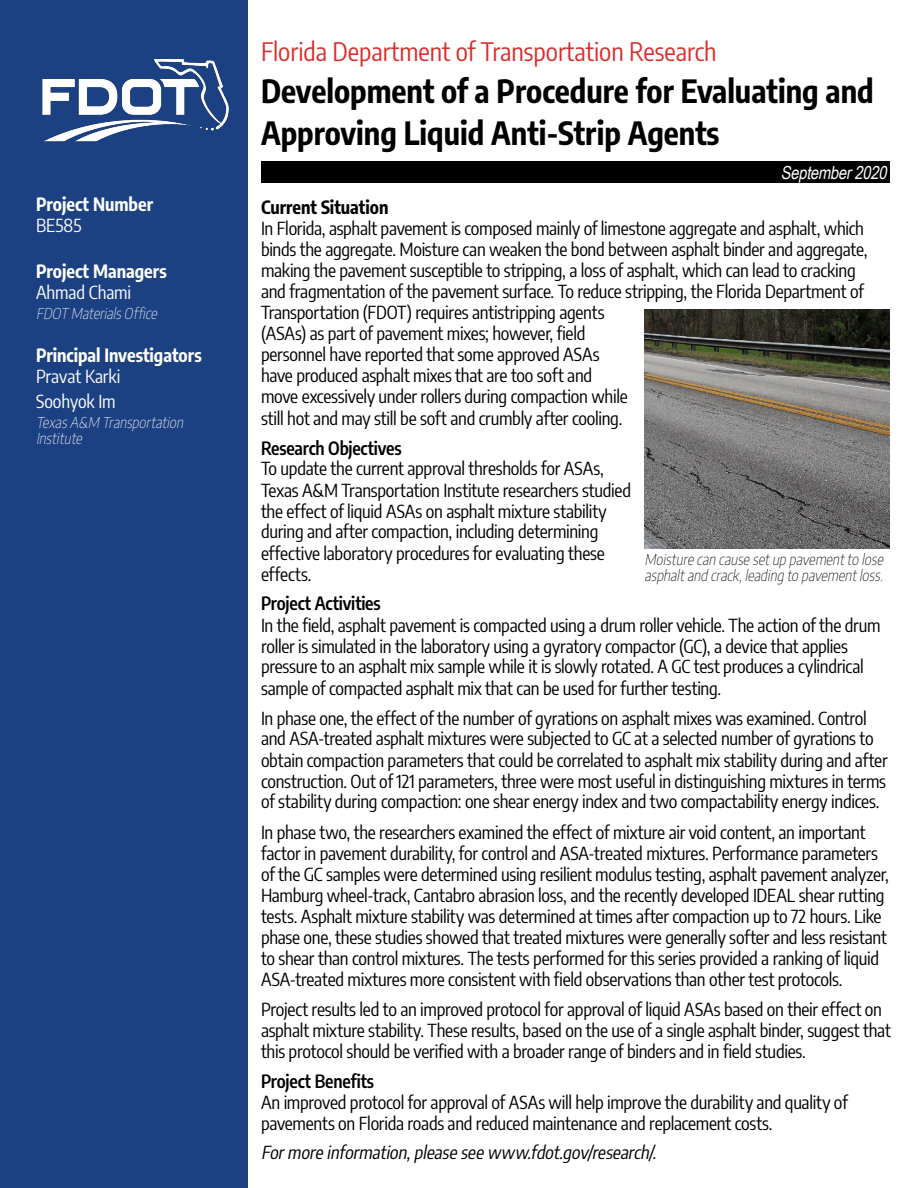
<style>
.page{position:relative;width:918px;height:1188px;background:#fff}
.page>*{position:absolute;margin:0;border:0;box-sizing:border-box;transform-origin:0 0}
.Title_2{font:700 31.5px/42px "Encode Sans Condensed";color:#000}
.Title_1{font:25.5px "Encode Sans Condensed";color:#d7302c}
.Text_1{font:18px/21px "Encode Sans Condensed";letter-spacing:-.015em;color:#000}
.Text_2{font:italic 18px "Encode Sans Condensed";color:#000}
.Text_1-2{font:600 18px "Encode Sans Condensed";letter-spacing:-.01em;color:#000}
.Sidebar_text_1{font:700 18px "Encode Sans Condensed";color:#fefefe}
.Sidebar_text_2{font:18px "Encode Sans Condensed";letter-spacing:-.005em;color:#fefefe}
.Heading{font:700 18px "Encode Sans Condensed";color:#000}
.Date{font:italic 18px "Arial Narrow";color:#fff}
.t1{font:italic 100 15px/16.5px "Encode Sans Condensed";color:#000}
.Sidebar_text_3{font:italic 100 15px/16.5px "Encode Sans Condensed";color:#fefefe}
</style>
<div class="page">
<div style="left:0;top:0;width:248px;height:1188px;background:#1c4182"></div>
<div style="left:262px;top:162px;width:628px;height:21px;background:#000"></div>
<img style="left:645px;top:309px;width:244px;height:239px">
<img style="left:42px;top:58px;width:187px;height:84px">
<p class="Sidebar_text_1" style="left:36px;top:190px;width:119px">Project Number</p>
<p class="Sidebar_text_2" style="left:36px;top:212px;width:47px">BE585</p>
<p class="Sidebar_text_1" style="left:36px;top:258px;width:132px">Project Managers</p>
<p class="Sidebar_text_2" style="left:36px;top:280px;width:97px">Ahmad Chami</p>
<p class="Sidebar_text_3" style="left:36px;top:305px;width:126px">FDOT MaterialsOffice</p>
<p class="Sidebar_text_1" style="left:36px;top:341px;width:167px">Principal Investigators</p>
<p class="Sidebar_text_2" style="left:36px;top:363px;width:86px">Pravat Karki</p>
<p class="Sidebar_text_2" style="left:36px;top:388px;width:81px">Soohyok Im</p>
<p class="Sidebar_text_3" style="left:36px;top:413px;width:152px">TexasA&amp;M Transportation<br>Institute</p>
<p class="Title_1" style="left:261px;top:34px;width:457px">Florida Department of Transportation Research</p>
<p class="Title_2" style="left:261px;top:69px;width:614px">Development of a Procedure for Evaluating and<br>Approving Liquid Anti-Strip Agents</p>
<p class="Date" style="left:781px;top:159px;width:112px">September2020</p>
<h1 class="Heading" style="left:261px;top:194px;width:129px">Current Situation</h1>
<p class="Text_1" style="left:261px;top:217px;width:608px">In Florida, asphalt pavement is composed mainly of limestone aggregate and asphalt, which binds the aggregate. Moisture can weaken the bond between asphalt binder and aggregate, making the pavement susceptible to stripping, a loss of asphalt, which can lead to cracking and fragmentation of the pavement surface. To reduce stripping, the Florida Department of Transportation (FDOT) requires antistripping agents<br>(ASAs) as part of pavement mixes; however, field<br>personnel have reported that some approved ASAs<br>have produced asphalt mixes that are too soft and<br>move excessively under rollers during compaction while<br>still hot and may still be soft and crumbly after cooling.</p>
<p class="Text_1-2" style="left:261px;top:435px;width:142px">Research Objectives</p>
<p class="Text_1" style="left:261px;top:457px;width:372px">To update the current approval thresholds for ASAs, Texas A&amp;M Transportation Institute researchers studied the effect of liquid ASAs on asphalt mixture stability during and after compaction, including determining effective laboratory procedures for evaluating these effects.</p>
<p class="Text_1-2" style="left:261px;top:590px;width:121px">Project Activities</p>
<p class="Text_1" style="left:261px;top:613px;width:621px">In the field, asphalt pavement is compacted using a drum roller vehicle. The action of the drum roller is simulated in the laboratory using a gyratory compactor (GC), a device that applies pressure to an asphalt mix sample while it is slowly rotated. A GC test produces a cylindrical sample of compacted asphalt mix that can be used for further testing.</p>
<p class="Text_1" style="left:261px;top:707px;width:628px">In phase one, the effect of the number of gyrations on asphalt mixes was examined. Control and ASA-treated asphalt mixtures were subjected to GC at a selected number of gyrations to obtain compaction parameters that could be correlated to asphalt mix stability during and after construction. Out of 121 parameters, three were most useful in distinguishing mixtures in terms of stability during compaction: one shear energy index and two compactability energy indices.</p>
<p class="Text_1" style="left:261px;top:821px;width:629px">In phase two, the researchers examined the effect of mixture air void content, an important factor in pavement durability, for control and ASA-treated mixtures. Performance parameters of the GC samples were determined using resilient modulus testing, asphalt pavement analyzer, Hamburg wheel-track, Cantabro abrasion loss, and the recently developed IDEAL shear rutting tests. Asphalt mixture stability was determined at times after compaction up to 72 hours. Like phase one, these studies showed that treated mixtures were generally softer and less resistant to shear than control mixtures. The tests performed for this series provided a ranking of liquid ASA-treated mixtures more consistent with field observations than other test protocols.</p>
<p class="Text_1" style="left:261px;top:998px;width:631px">Project results led to an improved protocol for approval of liquid ASAs based on their effect on asphalt mixture stability. These results, based on the use of a single asphalt binder, suggest that this protocol should be verified with a broader range of binders and in field studies.</p>
<p class="Text_1-2" style="left:261px;top:1068px;width:115px">Project Benefits</p>
<p class="Text_1" style="left:261px;top:1091px;width:588px">An improved protocol for approval of ASAs will help improve the durability and quality of pavements on Florida roads and reduced maintenance and replacement costs.</p>
<h6 class="Text_2" style="left:261px;top:1140px;width:401px">Formore information,please see www.fdot.gov/research/.</h6>
<p class="t1" style="left:645px;top:550px;width:243px">Moisture can cause setup pavementto lose asphaltand crack,leading to pavementloss.</p>
</div>
